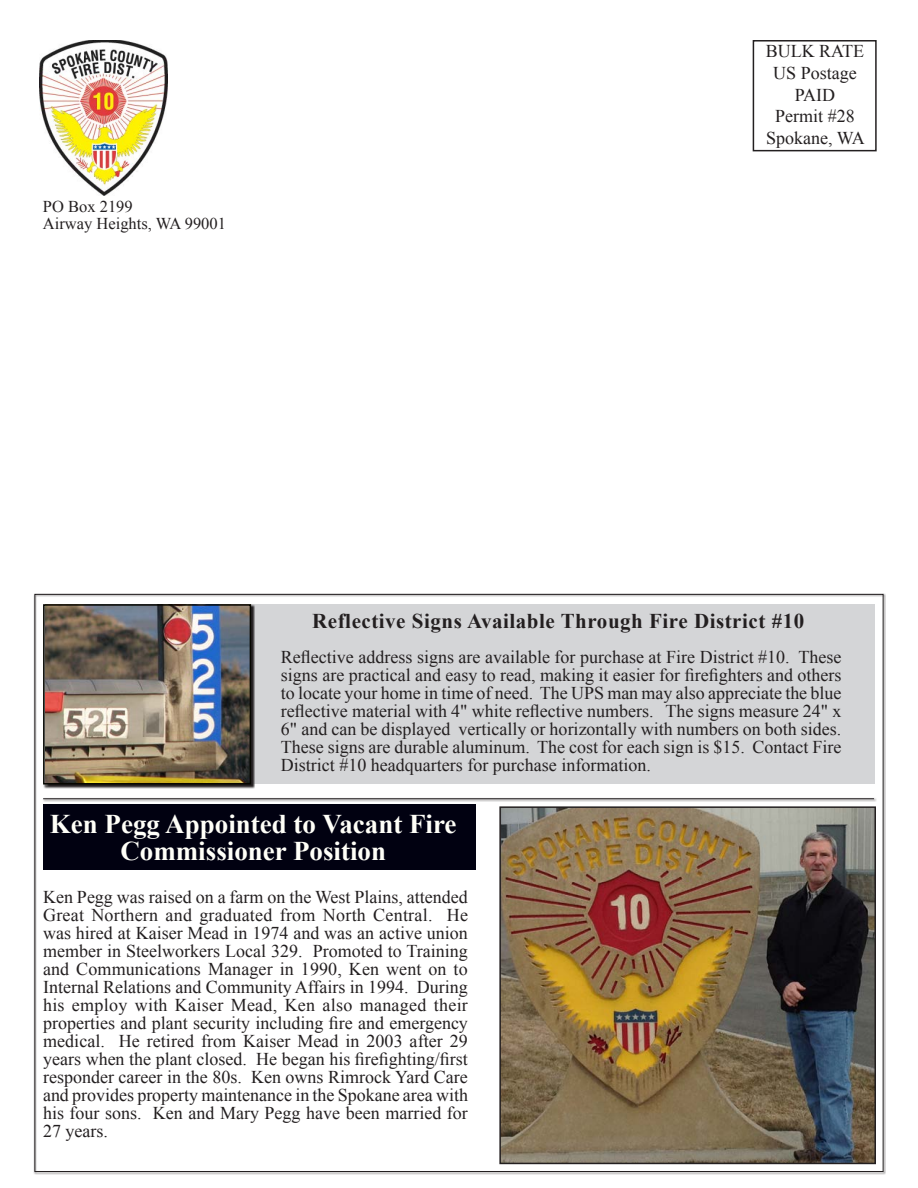
<style>
.page{position:relative;width:918px;height:1188px;background:#fff}
.page>*{position:absolute;margin:0;border:0;box-sizing:border-box;transform-origin:0 0}
.t1{font:700 27px/27px "Times New Roman";color:#fffff8;text-align:center}
.t2{font:700 21px "Times New Roman";letter-spacing:.025em;color:#231f20}
.t3{font:18px/18px "Times New Roman";color:#231f20;text-align:justify}
.t4{font:16.5px/16.5px "Times New Roman";color:#231f20}
</style>
<div class="page">
<div style="left:753px;top:40px;width:124px;height:111px;border:2px solid #231f20"></div>
<img style="left:39px;top:40px;width:129px;height:155px">
<div style="left:34px;top:593px;width:852px;height:582px;background:#231f20;opacity:.75"></div>
<p class="t4" style="left:43px;top:198px;width:185px">PO Box 2199<br>Airway Heights, WA 99001</p>
<p class="t3" style="left:766px;top:40px;width:101px;line-height:21.6px;text-align:center">BULK RATE<br>US Postage<br>PAID<br>Permit #28<br>Spokane, WA</p>
<p class="t2" style="left:312px;top:606px;width:493px">Reflective Signs Available Through Fire District #10</p>
<p class="t3" style="left:281px;top:648px;width:562px">Reflective address signs are available for purchase at Fire District #10. These signs are practical and easy to read, making it easier for firefighters and others to locate your home in time of need. The UPS man may also appreciate the blue reflective material with 4" white reflective numbers. The signs measure 24" x 6" and can be displayed vertically or horizontally with numbers on both sides.<br>These signs are durable aluminum. The cost for each sign is $15. Contact Fire District #10 headquarters for purchase information.</p>
<h1 class="t1" style="left:50px;top:810px;width:408px">Ken Pegg Appointed to Vacant Fire<br>Commissioner Position</h1>
<p class="t3" style="left:43px;top:888px;width:427px">Ken Pegg was raised on a farm on the West Plains, attended Great Northern and graduated from North Central. He was hired at Kaiser Mead in 1974 and was an active union member in Steelworkers Local 329. Promoted to Training and Communications Manager in 1990, Ken went on to Internal Relations and Community Affairs in 1994. During his employ with Kaiser Mead, Ken also managed their properties and plant security including fire and emergency medical. He retired from Kaiser Mead in 2003 after 29 years when the plant closed. He began his firefighting/first responder career in the 80s. Ken owns Rimrock Yard Care and provides property maintenance in the Spokane area with his four sons. Ken and Mary Pegg have been married for 27 years.</p>
</div>
